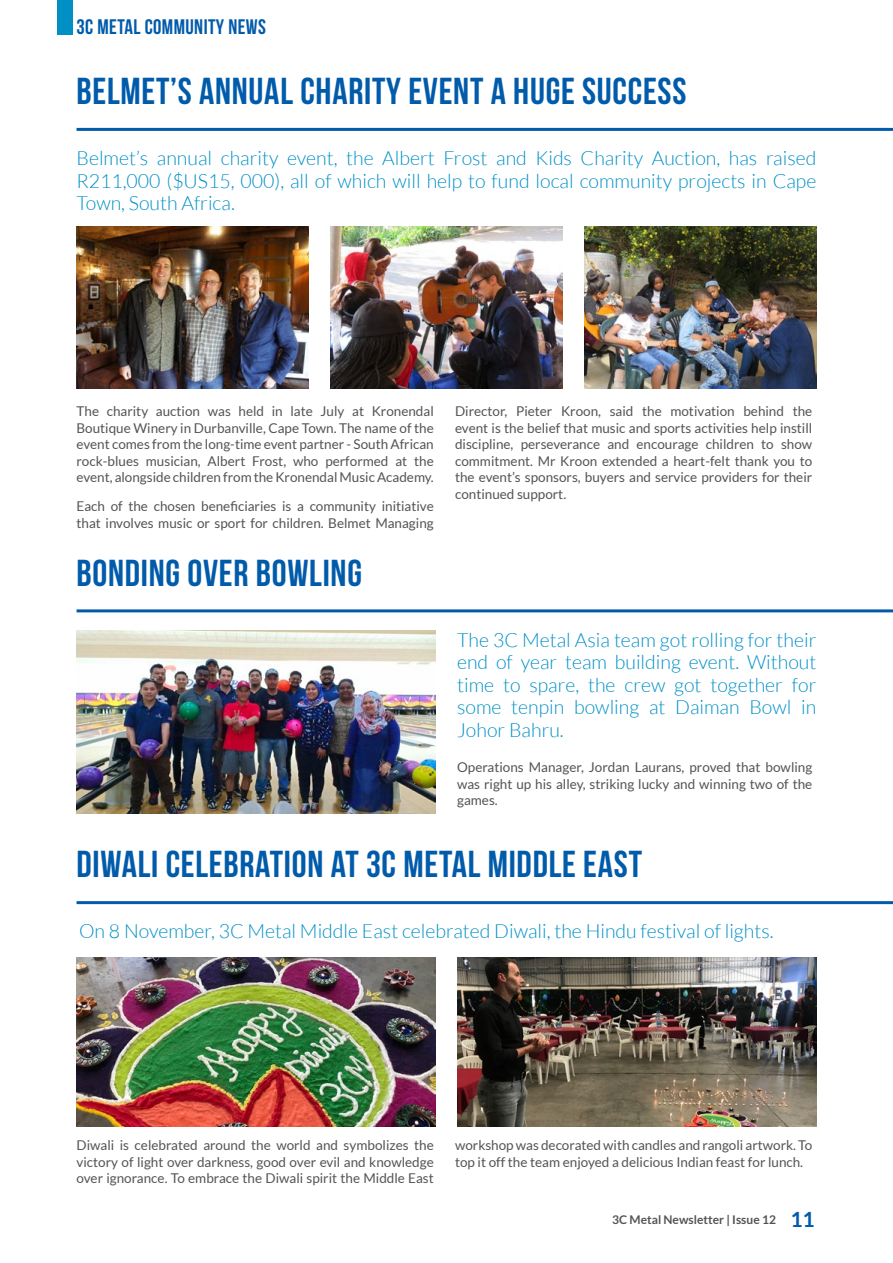
<style>
.page{position:relative;width:893px;height:1263px;background:#fff}
.page>*{position:absolute;margin:0;border:0;box-sizing:border-box;transform-origin:0 0}
.t1{font:37.5px "Bebas Neue";letter-spacing:.02em;color:#005baa}
.t2{font:21px "Bebas Neue";letter-spacing:.02em;color:#005baa}
.t3{font:300 19.5px/22.5px "Lato";color:#0090c6;text-align:justify}
.t4{font:13.5px/16.5px "Lato";color:#545456;text-align:justify}
.t5{font:700 12px "Lato";color:#545456}
.s1{font-size:21px;color:#005baa}
</style>
<div class="page">
<div style="left:57px;top:0;width:15px;height:34px;background:#0090c6"></div>
<hr style="left:77px;top:128px;width:816px;height:3px;background:#005baa">
<img style="left:77px;top:226px;width:232px;height:162px">
<img style="left:330px;top:226px;width:232px;height:162px">
<img style="left:584px;top:226px;width:232px;height:162px">
<hr style="left:77px;top:609px;width:816px;height:3px;background:#005baa">
<img style="left:77px;top:630px;width:359px;height:183px">
<hr style="left:77px;top:901px;width:816px;height:3px;background:#005baa">
<img style="left:77px;top:957px;width:359px;height:170px">
<img style="left:457px;top:957px;width:359px;height:170px">
<h2 class="t2" style="left:77px;top:16px;width:191px">3C METAL COMMUNITY NEWS</h2>
<h1 class="t1" style="left:77px;top:71px;width:611px">BELMET’S ANNUAL CHARITY EVENT A HUGE SUCCESS</h1>
<h3 class="t3" style="left:77px;top:147px;width:741px">Belmet’s annual charity event, the Albert Frost and Kids Charity Auction, has raised R211,000 ($US15, 000), all of which will help to fund local community projects in Cape Town, South Africa.</h3>
<p class="t4" style="left:77px;top:403px;width:359px">The charity auction was held in late July at Kronendal Boutique Winery in Durbanville, Cape Town. The name of the event comes from the long-time event partner - South African rock-blues musician, Albert Frost, who performed at the event, alongside children from the Kronendal Music Academy.</p>
<p class="t4" style="left:77px;top:498px;width:359px">Each of the chosen beneficiaries is a community initiative that involves music or sport for children. Belmet Managing</p>
<h1 class="t1" style="left:77px;top:552px;width:287px">BONDING OVER BOWLING</h1>
<p class="t4" style="left:455px;top:403px;width:359px">Director, Pieter Kroon, said the motivation behind the event is the belief that music and sports activities help instill discipline, perseverance and encourage children to show commitment. Mr Kroon extended a heart-felt thank you to the event’s sponsors, buyers and service providers for their continued support.</p>
<h3 class="t3" style="left:457px;top:629px;width:361px">The 3C Metal Asia team got rolling for their end of year team building event. Without time to spare, the crew got together for some tenpin bowling at Daiman Bowl in Johor Bahru.</h3>
<p class="t4" style="left:457px;top:759px;width:357px">Operations Manager, Jordan Laurans, proved that bowling was right up his alley, striking lucky and winning two of the games.</p>
<h1 class="t1" style="left:77px;top:844px;width:567px">DIWALI CELEBRATION AT 3C METAL MIDDLE EAST</h1>
<h3 class="t3" style="left:79px;top:920px;width:696px">On 8 November, 3C Metal Middle East celebrated Diwali, the Hindu festival of lights.</h3>
<p class="t4" style="left:77px;top:1137px;width:359px">Diwali is celebrated around the world and symbolizes the victory of light over darkness, good over evil and knowledge over ignorance. To embrace the Diwali spirit the Middle East</p>
<p class="t4" style="left:455px;top:1137px;width:359px">workshop was decorated with candles and rangoli artwork. To top it off the team enjoyed a delicious Indian feast for lunch.</p>
<p class="t5" style="left:612px;top:1212px;width:204px">3C Metal Newsletter | Issue 12 <span class="s1">11</span></p>
</div>
